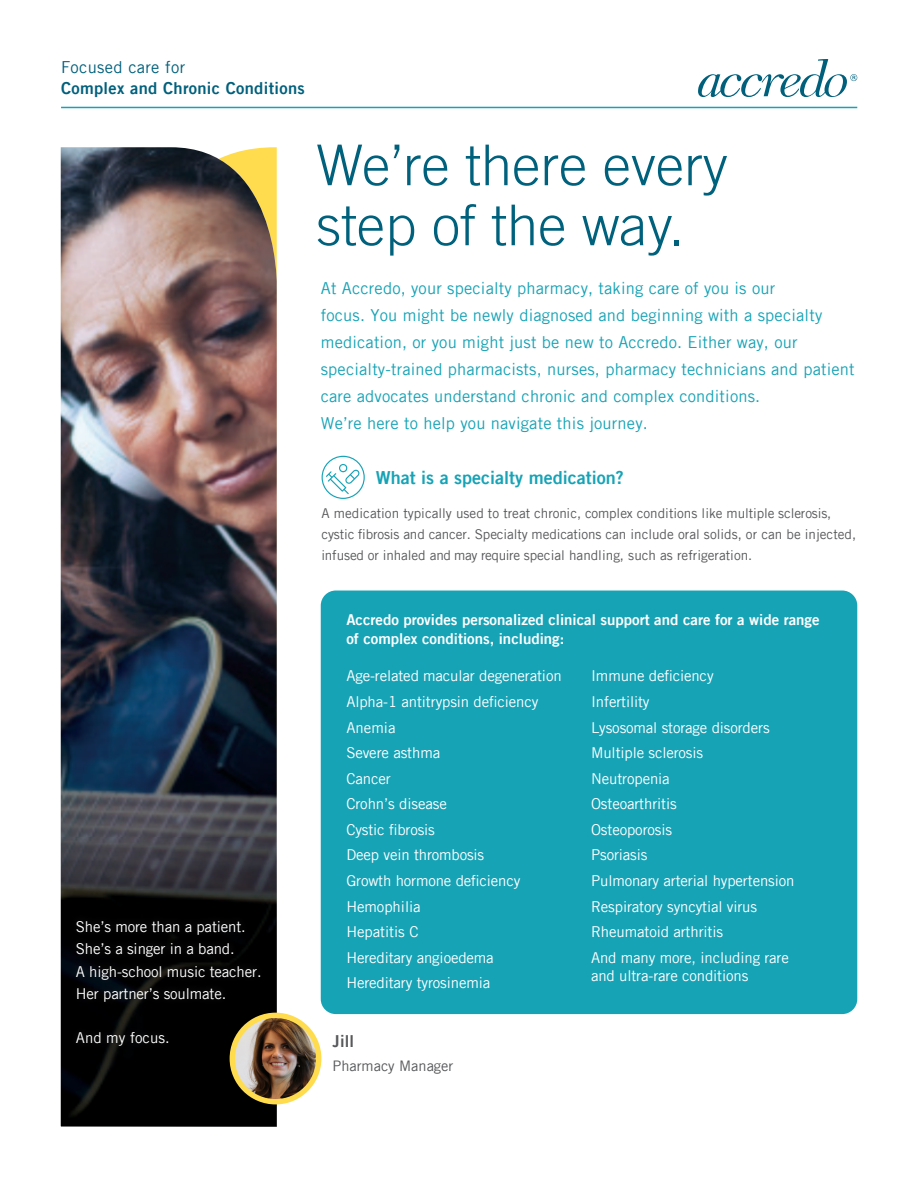
<style>
.page{position:relative;width:918px;height:1188px;background:#fff}
.page>*{position:absolute;margin:0;border:0;box-sizing:border-box;transform-origin:0 0}
.t1{font:300 56.25px/60px "Trade Gothic";color:#00617d}
.t2{font:18px "Trade Gothic Bold Two";color:#17a3b6}
.t3{font:16.5px/27px "Trade Gothic";letter-spacing:.01em;color:#17a3b6}
.t4{font:16.5px "Trade Gothic Bold Two";letter-spacing:.02em;color:#00607c}
.t5{font:16.5px "Trade Gothic";letter-spacing:.02em;color:#00607c}
.t6{font:16.5px "Trade Gothic Bold Two";color:#57585a}
.t7{font:15px/25.5px "Trade Gothic";letter-spacing:-.01em;color:#fff}
.t8{font:15px/19.5px "Trade Gothic Bold Two";color:#fff}
.t9{font:14.55px "Trade Gothic";color:#57585a}
.t10{font:13.5px/21px "Trade Gothic";letter-spacing:-.005em;color:#57585a}
</style>
<div class="page">
<svg style="left:698px;top:59px;width:159px;height:38px"></svg>
<hr style="left:61px;top:107px;width:796px;height:1px;background:#17a3b6">
<img style="left:61px;top:147px;width:216px;height:690px">
<svg style="left:61px;top:837px;width:216px;height:290px;fill:#000001"></svg>
<img style="left:232px;top:1015px;width:87px;height:87px;border-radius:43px">
<div style="left:230px;top:1013px;width:91px;height:91px;border:5px solid #ffdc4e;border-radius:50%"></div>
<div style="left:69px;top:913px;width:199px;height:140px;background:#231f20;opacity:.9"></div>
<svg style="left:322px;top:456px;width:43px;height:43px"></svg>
<div style="left:321px;top:591px;width:536px;height:423px;background:#17a3b6;border-radius:15px"></div>
<p class="t5" style="left:61px;top:60px;width:126px">Focused care for</p>
<p class="t4" style="left:61px;top:81px;width:245px">Complex and Chronic Conditions</p>
<h1 class="t1" style="left:316px;top:139px;width:413px">We’re there every step of the way.</h1>
<p class="t3" style="left:321px;top:276px;width:535px">At Accredo, your specialty pharmacy, taking care of you is our<br>focus. You might be newly diagnosed and beginning with a specialty medication, or you might just be new to Accredo. Either way, our specialty-trained pharmacists, nurses, pharmacy technicians and patient care advocates understand chronic and complex conditions.<br>We’re here to help you navigate this journey.</p>
<p class="t2" style="left:376px;top:469px;width:249px">What is a specialty medication?</p>
<p class="t10" style="left:321px;top:504px;width:536px">A medication typically used to treat chronic, complex conditions like multiple sclerosis, cystic fibrosis and cancer. Specialty medications can include oral solids, or can be injected, infused or inhaled and may require special handling, such as refrigeration.</p>
<p class="t7" style="left:76px;top:916px;width:187px;line-height:22.5px">She’s more than a patient.<br>She’s a singer in a band.<br>A high-school music teacher.<br>Her partner’s soulmate.</p>
<p class="t7" style="left:76px;top:1026px;width:95px">And my focus.</p>
<p class="t8" style="left:346px;top:611px;width:475px">Accredo provides personalized clinical support and care for a wide range of complex conditions, including:</p>
<p class="t7" style="left:346px;top:664px;width:217px">Age-related macular degeneration<br>Alpha-1 antitrypsin deficiency<br>Anemia<br>Severe asthma<br>Cancer<br>Crohn’s disease<br>Cystic fibrosis<br>Deep vein thrombosis<br>Growth hormone deficiency<br>Hemophilia<br>Hepatitis C<br>Hereditary angioedema<br>Hereditary tyrosinemia</p>
<p class="t7" style="left:591px;top:664px;width:205px">Immune deficiency<br>Infertility<br>Lysosomal storage disorders<br>Multiple sclerosis<br>Neutropenia<br>Osteoarthritis<br>Osteoporosis<br>Psoriasis<br>Pulmonary arterial hypertension<br>Respiratory syncytial virus<br>Rheumatoid arthritis<br>And many more, including rare</p>
<p class="t7" style="left:591px;top:964px;width:159px">and ultra-rare conditions</p>
<p class="t6" style="left:333px;top:1034px;width:23px">Jill</p>
<p class="t9" style="left:333px;top:1060px;width:122px">Pharmacy Manager</p>
</div>
